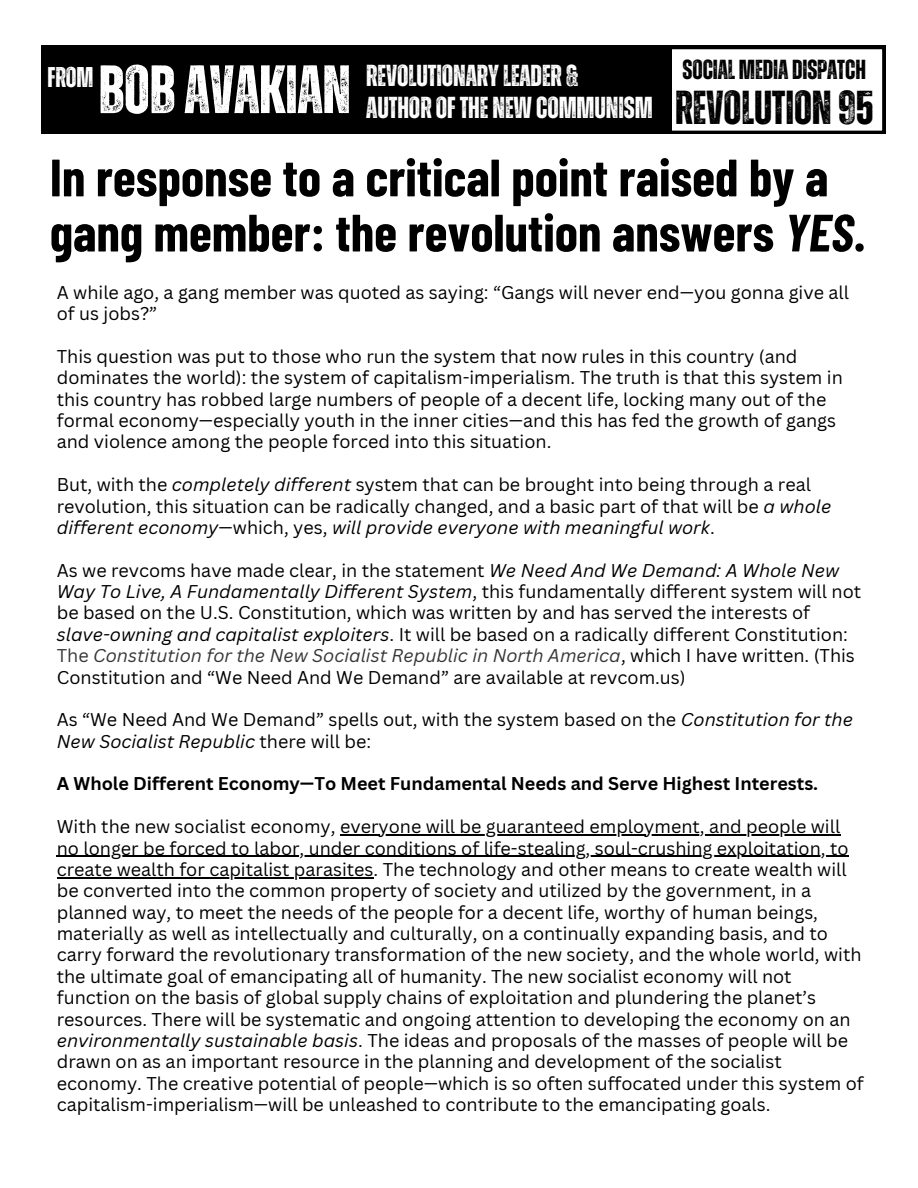
<style>
.page{position:relative;width:918px;height:1188px;background:#fff}
.page>*{position:absolute;margin:0;border:0;box-sizing:border-box;transform-origin:0 0}
.t1{font:700 68.25px "Zuume Rough";letter-spacing:-.005em;color:#fff}
.t2{font:700 52.5px/55.2px "Barlow Condensed";color:#000}
.t3{font:700 47.7px "Zuume Rough";letter-spacing:-.005em;color:#000}
.t4{font:700 30.3px/31.7px "Zuume Rough";letter-spacing:-.005em;color:#fff}
.t5{font:700 28.5px "Zuume Rough";color:#fff}
.t6{font:700 27.6px "Zuume Rough";letter-spacing:-.005em;color:#000}
.t7{font:18px/21.3px "Canva Sans";color:#000}
.t8{font:700 18px "Canva Sans";color:#000}
.s1{font-style:italic}
.s2{color:#363737}
.s3{font-style:italic;color:#363737}
</style>
<div class="page">
<svg style="left:671px;top:46px;width:214px;height:88px"></svg>
<div style="left:41px;top:46px;width:630px;height:88px;background:#000"></div>
<hr style="left:340px;top:834px;width:501px;height:1px;background:#000">
<hr style="left:57px;top:856px;width:792px;height:1px;background:#000">
<hr style="left:57px;top:877px;width:317px;height:1px;background:#000">
<p class="t5" style="left:47px;top:65px;width:48px">FROM</p>
<h1 class="t1" style="left:99px;top:59px;width:254px">BOBAVAKIAN</h1>
<h3 class="t6" style="left:682px;top:57px;width:185px">SOCIALMEDIADISPATCH</h3>
<h4 class="t4" style="left:366px;top:61px;width:288px">REVOLUTIONARYLEADER&amp;<br>AUTHOROFTHE NEWCOMMUNISM</h4>
<h3 class="t3" style="left:675px;top:86px;width:200px">REVOLUTION 95</h3>
<h2 class="t2" style="left:50px;top:148px;width:817px">In response to a critical point raised by a gang member: the revolution answers <span class="s1">YES</span>.</h2>
<h1 class="t7" style="left:57px;top:281px;width:794px">A while ago, a gang member was quoted as saying: “Gangs will never end—you gonna give all of us jobs?”</h1>
<h3 class="t7" style="left:57px;top:345px;width:788px">This question was put to those who run the system that now rules in this country (and dominates the world): the system of capitalism-imperialism. The truth is that this system in this country has robbed large numbers of people of a decent life, locking many out of the formal economy—especially youth in the inner cities—and this has fed the growth of gangs and violence among the people forced into this situation.</h3>
<h3 class="t7" style="left:57px;top:474px;width:776px">But, with the <span class="s1">completely different</span> system that can be brought into being through a real revolution, this situation can be radically changed, and a basic part of that will be <span class="s1">a whole different economy</span>—which, yes, <span class="s1">will provide everyone with meaningful work</span>.</h3>
<h3 class="t7" style="left:57px;top:559px;width:806px">As we revcoms have made clear, in the statement <span class="s1">We Need And We Demand: A Whole New Way To Live, A Fundamentally Different System</span>, this fundamentally different system will not be based on the U.S. Constitution, which was written by and has served the interests of <span class="s1">slave-owning and capitalist exploiters</span>. It will be based on a radically different Constitution:<br><span class="s2">The</span> <span class="s3">Constitution for the New Socialist Republic in North America</span>, which I have written. (This Constitution and “We Need And We Demand” are available at revcom.us)</h3>
<h2 class="t7" style="left:57px;top:709px;width:798px">As “We Need And We Demand” spells out, with the system based on the <span class="s1">Constitution for the<br>New Socialist Republic</span> there will be:</h2>
<p class="t8" style="left:57px;top:771px;width:763px">A Whole Different Economy—To Meet Fundamental Needs and Serve Highest Interests.</p>
<p class="t7" style="left:57px;top:816px;width:785px">With the new socialist economy, everyone will be guaranteed employment, and people will</p>
<p class="t7" style="left:57px;top:837px;width:793px">no longer be forced to labor, under conditions of life-stealing, soul-crushing exploitation, to</p>
<p class="t7" style="left:57px;top:858px;width:808px">create wealth for capitalist parasites. The technology and other means to create wealth will be converted into the common property of society and utilized by the government, in a planned way, to meet the needs of the people for a decent life, worthy of human beings, materially as well as intellectually and culturally, on a continually expanding basis, and to carry forward the revolutionary transformation of the new society, and the whole world, with the ultimate goal of emancipating all of humanity. The new socialist economy will not function on the basis of global supply chains of exploitation and plundering the planet’s resources. There will be systematic and ongoing attention to developing the economy on an <span class="s1">environmentally sustainable basis</span>. The ideas and proposals of the masses of people will be drawn on as an important resource in the planning and development of the socialist economy. The creative potential of people—which is so often suffocated under this system of capitalism-imperialism—will be unleashed to contribute to the emancipating goals.</p>
</div>
